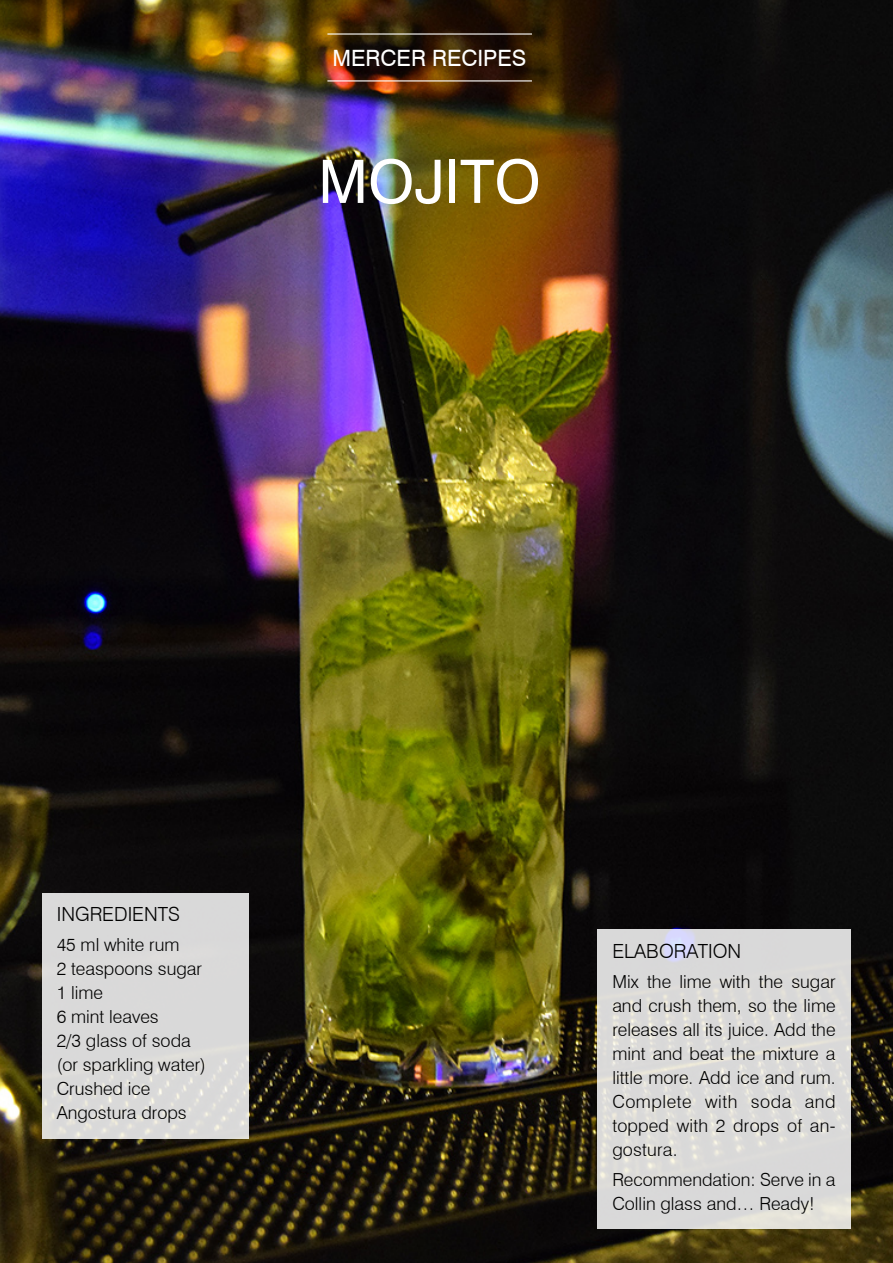
<style>
.page{position:relative;width:893px;height:1263px;background:#fff}
.page>*{position:absolute;margin:0;border:0;box-sizing:border-box;transform-origin:0 0}
.t1{font:60px "Swiss 721 BT";color:#fff}
.t2{font:22.5px "Swiss 721 BT";color:#fff}
.t3{font:300 19.5px "Swiss 721 BT";color:#000}
.t4{font:300 18px/24px "Swiss 721 BT";color:#000}
</style>
<div class="page">
<img style="left:1px;top:0;width:892px;height:1263px">
<img style="left:0;top:0;width:1px;height:1263px">
<div style="left:43px;top:893px;width:206px;height:245px;background:#d9d9d9"></div>
<svg style="left:597px;top:929px;width:253px;height:300px;background:#dbdad9"></svg>
<hr style="left:327px;top:33px;width:205px;height:2px;background:#fff">
<hr style="left:327px;top:80px;width:205px;height:1px;background:#fff">
<p class="t2" style="left:333px;top:44px;width:195px">MERCER RECIPES</p>
<h1 class="t1" style="left:318px;top:145px;width:224px">MOJITO</h1>
<p class="t3" style="left:57px;top:902px;width:125px">INGREDIENTS</p>
<p class="t4" style="left:57px;top:933px;width:151px">45 ml white rum<br>2 teaspoons sugar<br>1 lime<br>6 mint leaves<br>2/3 glass of soda (or sparkling water)<br>Crushed ice<br>Angostura drops</p>
<p class="t3" style="left:612px;top:939px;width:130px">ELABORATION</p>
<p class="t4" style="left:612px;top:969px;width:225px;text-align:justify">Mix the lime with the sugar and crush them, so the lime releases all its juice. Add the mint and beat the mixture a little more. Add ice and rum.<br>Complete with soda and topped with 2 drops of an&shy;gostura.</p>
<p class="t4" style="left:612px;top:1167px;width:225px">Recommendation: Serve in a<br>Collin glass and… Ready!</p>
</div>
